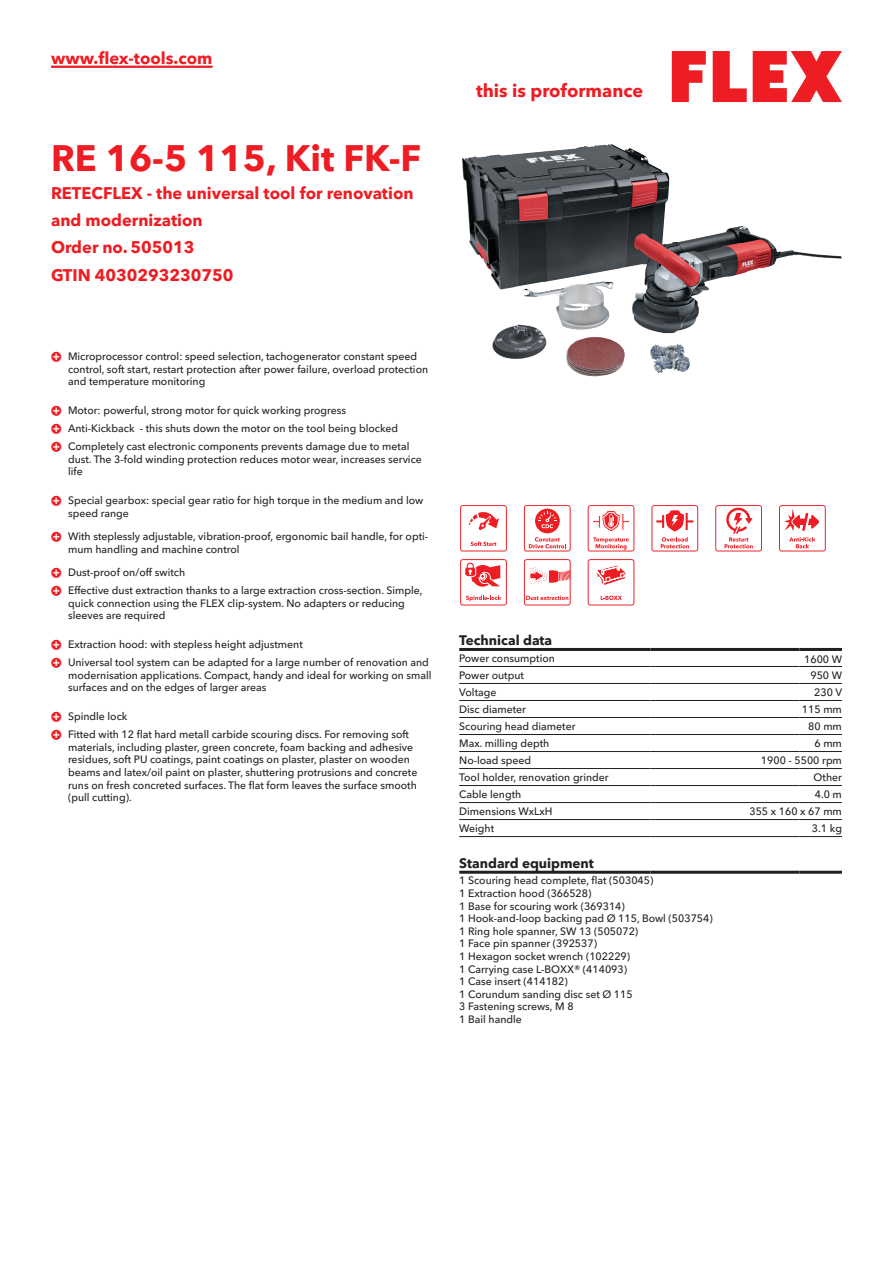
<style>
.page{position:relative;width:893px;height:1263px;background:#fff}
.page>*{position:absolute;margin:0;border:0;box-sizing:border-box;transform-origin:0 0}
.CB_AF_Product-name{font:700 36px "Avenir Next W1 G";color:#ee1d23}
.t1{font:700 18px "Avenir Next W1 G";color:#ee1d23}
.CB_AF_Product-short{font:700 16.5px/27px "Avenir Next W1 G";color:#ee1d23}
.CB_AF_Order-number{font:700 16.5px "Avenir Next W1 G";color:#ee1d23}
.CB_AF_Table-headline{font:700 13.5px "Avenir Next W1 G";color:#231f20}
.CB_AF_Table-specific{font:500 10.5px/12.6px "Avenir Next W1 G";color:#231f20}
</style>
<div class="page">
<svg style="left:672px;top:51px;width:34px;height:51px"></svg>
<svg style="left:713px;top:51px;width:34px;height:51px"></svg>
<svg style="left:753px;top:51px;width:89px;height:51px"></svg>
<hr style="left:51px;top:66px;width:162px;height:2px;background:#ee1d23">
<img style="left:462px;top:144px;width:303px;height:189px">
<hr style="left:459px;top:666px;width:192px;height:1px;background:#231f20">
<hr style="left:651px;top:666px;width:148px;height:1px;background:#231f20">
<hr style="left:799px;top:666px;width:43px;height:1px;background:#231f20">
<hr style="left:459px;top:683px;width:192px;height:1px;background:#231f20">
<hr style="left:651px;top:683px;width:148px;height:1px;background:#231f20">
<hr style="left:799px;top:683px;width:43px;height:1px;background:#231f20">
<hr style="left:459px;top:700px;width:192px;height:1px;background:#231f20">
<hr style="left:651px;top:700px;width:148px;height:1px;background:#231f20">
<hr style="left:799px;top:700px;width:43px;height:1px;background:#231f20">
<hr style="left:459px;top:717px;width:192px;height:1px;background:#231f20">
<hr style="left:651px;top:717px;width:148px;height:1px;background:#231f20">
<hr style="left:799px;top:717px;width:43px;height:1px;background:#231f20">
<hr style="left:459px;top:734px;width:192px;height:1px;background:#231f20">
<hr style="left:651px;top:734px;width:148px;height:1px;background:#231f20">
<hr style="left:799px;top:734px;width:43px;height:1px;background:#231f20">
<hr style="left:459px;top:751px;width:192px;height:1px;background:#231f20">
<hr style="left:651px;top:751px;width:148px;height:1px;background:#231f20">
<hr style="left:799px;top:751px;width:43px;height:1px;background:#231f20">
<hr style="left:459px;top:768px;width:192px;height:1px;background:#231f20">
<hr style="left:651px;top:768px;width:148px;height:1px;background:#231f20">
<hr style="left:799px;top:768px;width:43px;height:1px;background:#231f20">
<hr style="left:459px;top:785px;width:192px;height:1px;background:#231f20">
<hr style="left:651px;top:785px;width:148px;height:1px;background:#231f20">
<hr style="left:799px;top:785px;width:43px;height:1px;background:#231f20">
<hr style="left:459px;top:802px;width:192px;height:1px;background:#231f20">
<hr style="left:651px;top:802px;width:148px;height:1px;background:#231f20">
<hr style="left:799px;top:802px;width:43px;height:1px;background:#231f20">
<hr style="left:459px;top:819px;width:192px;height:1px;background:#231f20">
<hr style="left:651px;top:819px;width:148px;height:1px;background:#231f20">
<hr style="left:799px;top:819px;width:43px;height:1px;background:#231f20">
<hr style="left:459px;top:836px;width:192px;height:1px;background:#231f20">
<hr style="left:651px;top:836px;width:148px;height:1px;background:#231f20">
<hr style="left:799px;top:836px;width:43px;height:1px;background:#231f20">
<hr style="left:459px;top:648px;width:192px;height:3px;background:#231f20">
<hr style="left:651px;top:648px;width:148px;height:3px;background:#231f20">
<hr style="left:799px;top:648px;width:43px;height:3px;background:#231f20">
<hr style="left:459px;top:871px;width:192px;height:3px;background:#231f20">
<hr style="left:651px;top:871px;width:148px;height:3px;background:#231f20">
<hr style="left:799px;top:871px;width:43px;height:3px;background:#231f20">
<svg style="left:460px;top:505px;width:47px;height:46px"></svg>
<svg style="left:524px;top:505px;width:47px;height:46px"></svg>
<svg style="left:588px;top:505px;width:46px;height:46px"></svg>
<svg style="left:651px;top:505px;width:47px;height:46px"></svg>
<svg style="left:715px;top:505px;width:47px;height:46px"></svg>
<svg style="left:779px;top:505px;width:47px;height:46px"></svg>
<svg style="left:460px;top:559px;width:47px;height:46px"></svg>
<svg style="left:524px;top:559px;width:47px;height:46px"></svg>
<svg style="left:588px;top:559px;width:46px;height:46px"></svg>
<h3 class="CB_AF_Product-short" style="left:51px;top:43px;width:163px">www.flex-tools.com</h3>
<p class="CB_AF_Product-name" style="left:51px;top:130px;width:372px">RE 16-5 115, Kit FK-F</p>
<p class="CB_AF_Product-short" style="left:51px;top:178px;width:364px">RETECFLEX - the universal tool for renovation and modernization</p>
<p class="CB_AF_Order-number" style="left:51px;top:234px;width:145px">Order no. 505013</p>
<p class="CB_AF_Order-number" style="left:51px;top:262px;width:184px">GTIN 4030293230750</p>
<p class="CB_AF_Table-specific" style="left:68px;top:349px;width:362px">Microprocessor control: speed selection, tachogenerator constant speed control, soft start, restart protection after power failure, overload protection and temperature monitoring</p>
<p class="CB_AF_Table-specific" style="left:68px;top:403px;width:280px">Motor: powerful, strong motor for quick working progress</p>
<p class="CB_AF_Table-specific" style="left:68px;top:421px;width:331px">Anti-Kickback - this shuts down the motor on the tool being blocked</p>
<p class="CB_AF_Table-specific" style="left:68px;top:439px;width:355px">Completely cast electronic components prevents damage due to metal dust. The 3-fold winding protection reduces motor wear, increases service life</p>
<p class="CB_AF_Table-specific" style="left:68px;top:493px;width:357px">Special gearbox: special gear ratio for high torque in the medium and low speed range</p>
<p class="CB_AF_Table-specific" style="left:68px;top:529px;width:362px">With steplessly adjustable, vibration-proof, ergonomic bail handle, for opti&shy;mum handling and machine control</p>
<p class="CB_AF_Table-specific" style="left:68px;top:565px;width:119px">Dust-proof on/off switch</p>
<p class="CB_AF_Table-specific" style="left:68px;top:583px;width:356px">Effective dust extraction thanks to a large extraction cross-section. Simple, quick connection using the FLEX clip-system. No adapters or reducing sleeves are required</p>
<p class="CB_AF_Table-specific" style="left:68px;top:637px;width:236px">Extraction hood: with stepless height adjustment</p>
<p class="CB_AF_Table-specific" style="left:68px;top:655px;width:365px">Universal tool system can be adapted for a large number of renovation and modernisation applications. Compact, handy and ideal for working on small surfaces and on the edges of larger areas</p>
<p class="CB_AF_Table-specific" style="left:68px;top:709px;width:61px">Spindle lock</p>
<p class="CB_AF_Table-specific" style="left:68px;top:727px;width:351px">Fitted with 12 flat hard metall carbide scouring discs. For removing soft materials, including plaster, green concrete, foam backing and adhesive residues, soft PU coatings, paint coatings on plaster, plaster on wooden beams and latex/oil paint on plaster, shuttering protrusions and concrete runs on fresh concreted surfaces. The flat form leaves the surface smooth (pull cutting).</p>
<h2 class="t1" style="left:476px;top:77px;width:169px">this is proformance</h2>
<p class="CB_AF_Table-headline" style="left:459px;top:630px;width:94px">Technical data</p>
<p class="CB_AF_Table-specific" style="left:459px;top:651px;width:97px">Power consumption</p>
<p class="CB_AF_Table-specific" style="left:804px;top:652px;width:39px">1600 W</p>
<p class="CB_AF_Table-specific" style="left:459px;top:668px;width:66px">Power output</p>
<p class="CB_AF_Table-specific" style="left:810px;top:668px;width:33px">950 W</p>
<p class="CB_AF_Table-specific" style="left:459px;top:685px;width:39px">Voltage</p>
<p class="CB_AF_Table-specific" style="left:814px;top:685px;width:29px">230 V</p>
<p class="CB_AF_Table-specific" style="left:459px;top:702px;width:68px">Disc diameter</p>
<p class="CB_AF_Table-specific" style="left:802px;top:702px;width:41px">115 mm</p>
<p class="CB_AF_Table-specific" style="left:459px;top:719px;width:118px">Scouring head diameter</p>
<p class="CB_AF_Table-specific" style="left:808px;top:719px;width:35px">80 mm</p>
<p class="CB_AF_Table-specific" style="left:459px;top:736px;width:92px">Max. milling depth</p>
<p class="CB_AF_Table-specific" style="left:814px;top:736px;width:29px">6 mm</p>
<p class="CB_AF_Table-specific" style="left:459px;top:753px;width:74px">No-load speed</p>
<p class="CB_AF_Table-specific" style="left:761px;top:753px;width:82px">1900 - 5500 rpm</p>
<p class="CB_AF_Table-specific" style="left:459px;top:770px;width:151px">Tool holder, renovation grinder</p>
<p class="CB_AF_Table-specific" style="left:814px;top:770px;width:30px">Other</p>
<p class="CB_AF_Table-specific" style="left:459px;top:787px;width:64px">Cable length</p>
<p class="CB_AF_Table-specific" style="left:815px;top:787px;width:29px">4.0 m</p>
<p class="CB_AF_Table-specific" style="left:459px;top:804px;width:95px">Dimensions WxLxH</p>
<p class="CB_AF_Table-specific" style="left:749px;top:804px;width:94px">355 x 160 x 67 mm</p>
<p class="CB_AF_Table-specific" style="left:459px;top:821px;width:36px">Weight</p>
<p class="CB_AF_Table-specific" style="left:812px;top:821px;width:32px">3.1 kg</p>
<p class="CB_AF_Table-headline" style="left:459px;top:852px;width:136px">Standard equipment</p>
<p class="CB_AF_Table-specific" style="left:459px;top:873px;width:255px">1 Scouring head complete, flat (503045)<br>1 Extraction hood (366528)<br>1 Base for scouring work (369314)<br>1 Hook-and-loop backing pad Ø 115, Bowl (503754)<br>1 Ring hole spanner, SW 13 (505072)<br>1 Face pin spanner (392537)<br>1 Hexagon socket wrench (102229)<br>1 Carrying case L-BOXX® (414093)<br>1 Case insert (414182)<br>1 Corundum sanding disc set Ø 115<br>3 Fastening screws, M 8<br>1 Bail handle</p>
</div>
